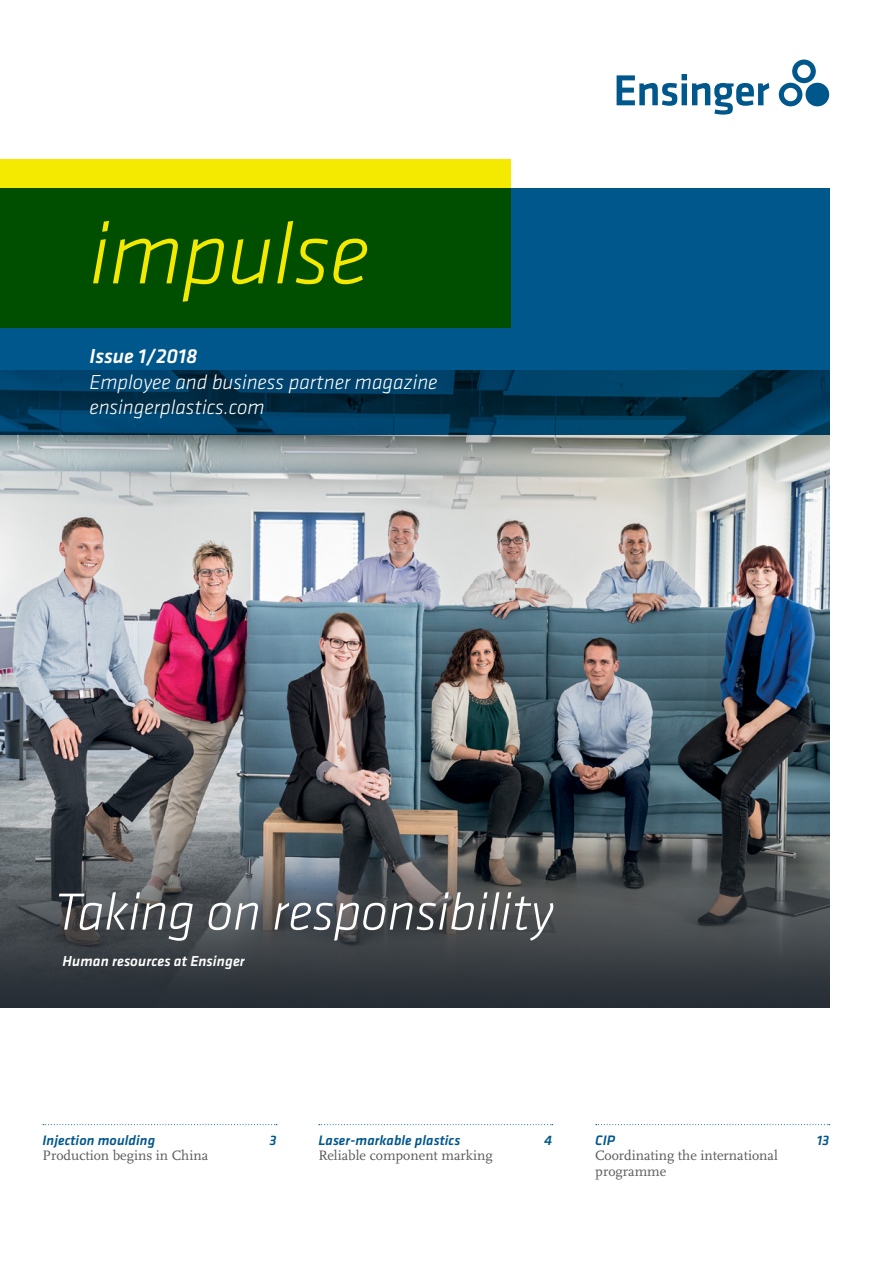
<style>
.page{position:relative;width:893px;height:1263px;background:#fff}
.page>*{position:absolute;margin:0;border:0;box-sizing:border-box;transform-origin:0 0}
.t1{font:italic 300 90px "Klavika";letter-spacing:-.005em;color:#f3ea00}
.t2{font:italic 300 54px "Klavika";letter-spacing:-.005em;color:#fff}
.t3{font:italic 300 21px/25.2px "Klavika";color:#fff}
.t4{font:italic 500 21px "Klavika";color:#fff}
.t5{font:italic 500 15px "Klavika";letter-spacing:.005em;color:#fff}
.t6{font:14.25px/15.8px "Scala Pro";color:#58595b}
.t7{font:italic 500 14.25px "Klavika";letter-spacing:.005em;color:#00578b}
</style>
<div class="page">
<img style="left:0;top:435px;width:829px;height:572px">
<svg style="left:0;top:188px;width:829px;height:247px;fill:#00578b"></svg>
<svg style="left:0;top:160px;width:510px;height:168px;fill:#004f00"></svg>
<svg style="left:617px;top:74px;width:152px;height:41px"></svg>
<div style="left:805px;top:83px;width:24px;height:23px;background:#00578b;border-radius:50%"></div>
<svg style="left:779px;top:60px;width:37px;height:46px"></svg>
<svg style="left:319px;top:1124px;width:234px;height:1px"></svg>
<svg style="left:596px;top:1124px;width:234px;height:1px"></svg>
<svg style="left:43px;top:1124px;width:234px;height:1px"></svg>
<h1 class="t1" style="left:89px;top:199px;width:282px">impulse</h1>
<h3 class="t4" style="left:89px;top:342px;width:110px">Issue 1/2018</h3>
<h3 class="t3" style="left:89px;top:369px;width:350px">Employee and business partner magazine ensingerplastics.com</h3>
<h2 class="t2" style="left:54px;top:879px;width:501px">Taking on responsibility</h2>
<p class="t5" style="left:63px;top:950px;width:184px">Human resources at Ensinger</p>
<p class="t7" style="left:43px;top:1130px;width:114px">Injection moulding</p>
<p class="t7" style="left:269px;top:1130px;width:8px">3</p>
<p class="t6" style="left:43px;top:1148px;width:167px">Production begins in China</p>
<p class="t7" style="left:318px;top:1130px;width:143px">Laser-markable plastics</p>
<p class="t7" style="left:544px;top:1130px;width:9px">4</p>
<p class="t6" style="left:318px;top:1148px;width:176px">Reliable component marking</p>
<p class="t7" style="left:595px;top:1130px;width:21px">CIP</p>
<p class="t7" style="left:817px;top:1130px;width:14px">13</p>
<p class="t6" style="left:595px;top:1148px;width:184px">Coordinating the international programme</p>
</div>
